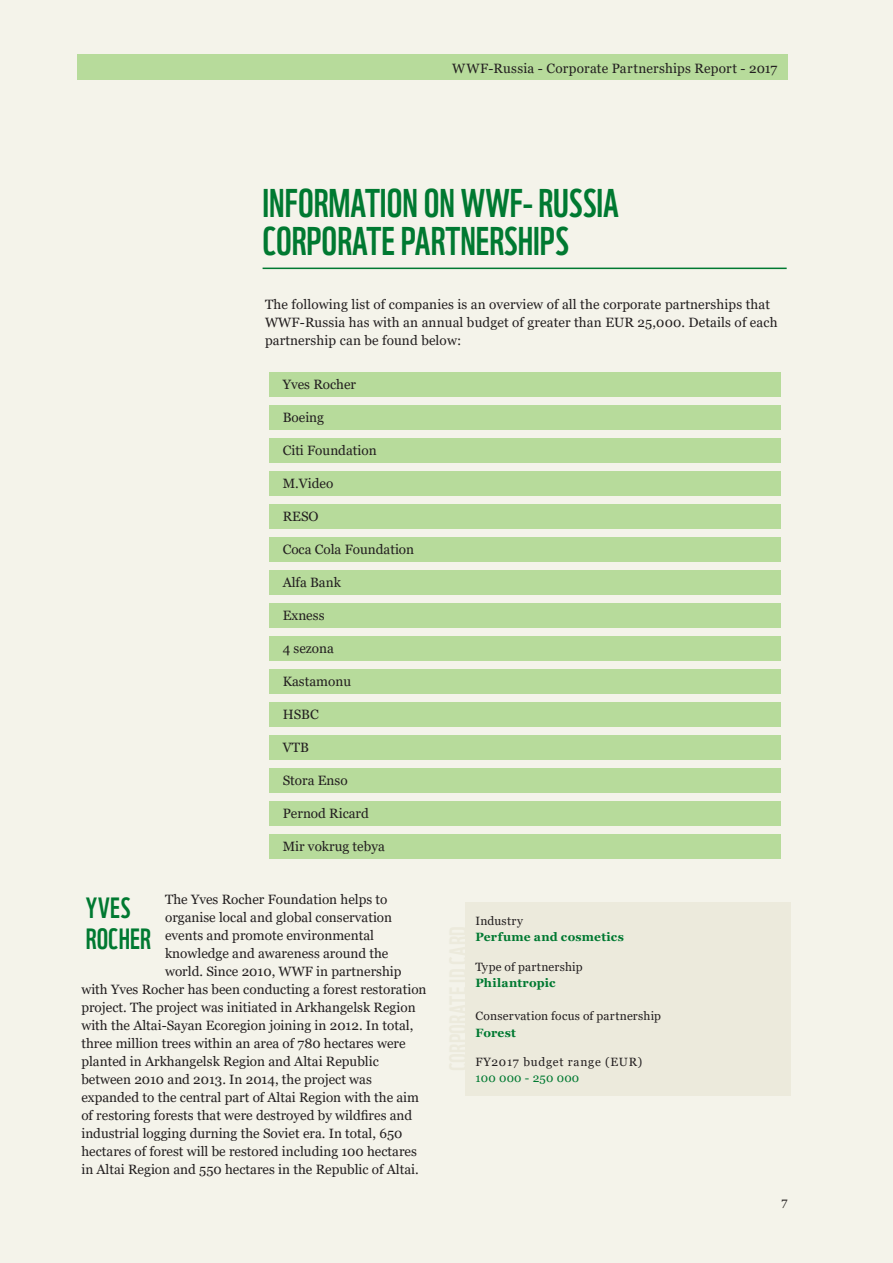
<style>
.page{position:relative;width:893px;height:1263px;background:#f4f3ea}
.page>*{position:absolute;margin:0;border:0;box-sizing:border-box;transform-origin:0 0}
.t1{font:39px/37.5px "WWF";color:#007931}
.t2{font:28.5px/31.5px "WWF";letter-spacing:.01em;color:#007931}
.t3{font:13.5px/18px "Georgia";color:#231f20}
.t4{font:13.5px "Georgia";letter-spacing:.02em;color:#231f20}
.t5{font:12px "Georgia";letter-spacing:.025em;color:#231f20}
.t6{font:700 12px "Georgia";letter-spacing:.02em;color:#007931}
.t7{font:12px "Georgia";letter-spacing:.06em;color:#231f20}
.t8{font:12px "Georgia";letter-spacing:.015em;color:#007931}
</style>
<div class="page">
<div style="left:269px;top:372px;width:511px;height:25px;background:#b7db9b"></div>
<div style="left:269px;top:405px;width:511px;height:25px;background:#b7db9b"></div>
<div style="left:269px;top:438px;width:511px;height:25px;background:#b7db9b"></div>
<div style="left:269px;top:471px;width:511px;height:25px;background:#b7db9b"></div>
<div style="left:269px;top:504px;width:511px;height:25px;background:#b7db9b"></div>
<div style="left:269px;top:537px;width:511px;height:25px;background:#b7db9b"></div>
<div style="left:269px;top:570px;width:511px;height:25px;background:#b7db9b"></div>
<div style="left:269px;top:603px;width:511px;height:25px;background:#b7db9b"></div>
<div style="left:269px;top:636px;width:511px;height:25px;background:#b7db9b"></div>
<div style="left:269px;top:669px;width:511px;height:25px;background:#b7db9b"></div>
<div style="left:269px;top:702px;width:511px;height:25px;background:#b7db9b"></div>
<div style="left:269px;top:735px;width:511px;height:25px;background:#b7db9b"></div>
<div style="left:269px;top:768px;width:511px;height:25px;background:#b7db9b"></div>
<div style="left:269px;top:801px;width:511px;height:25px;background:#b7db9b"></div>
<div style="left:269px;top:834px;width:511px;height:25px;background:#b7db9b"></div>
<hr style="left:263px;top:268px;width:524px;height:1px;background:#007931">
<div style="left:78px;top:54px;width:710px;height:26px;background:#b7db9b"></div>
<div style="left:465px;top:902px;width:325px;height:193px;background:#eceadc"></div>
<p class="t4" style="left:452px;top:60px;width:327px">WWF-Russia - Corporate Partnerships Report - 2017</p>
<h1 class="t1" style="left:263px;top:181px;width:358px">INFORMATION ON WWF- RUSSIA<br>CORPORATE PARTNERSHIPS</h1>
<p class="t3" style="left:265px;top:295px;width:514px">The following list of companies is an overview of all the corporate partnerships that<br>WWF-Russia has with an annual budget of greater than EUR 25,000. Details of each partnership can be found below:</p>
<p class="t3" style="left:283px;top:375px;width:75px">Yves Rocher</p>
<p class="t3" style="left:283px;top:408px;width:43px">Boeing</p>
<p class="t3" style="left:283px;top:441px;width:96px">Citi Foundation</p>
<p class="t3" style="left:283px;top:474px;width:52px">M.Video</p>
<p class="t3" style="left:283px;top:507px;width:37px">RESO</p>
<p class="t3" style="left:283px;top:540px;width:133px">Coca Cola Foundation</p>
<p class="t3" style="left:283px;top:573px;width:60px">Alfa Bank</p>
<p class="t3" style="left:283px;top:606px;width:43px">Exness</p>
<p class="t3" style="left:283px;top:639px;width:53px">4 sezona</p>
<p class="t3" style="left:283px;top:672px;width:70px">Kastamonu</p>
<p class="t3" style="left:283px;top:705px;width:38px">HSBC</p>
<p class="t3" style="left:283px;top:738px;width:28px">VTB</p>
<p class="t3" style="left:283px;top:771px;width:67px">Stora Enso</p>
<p class="t3" style="left:283px;top:804px;width:88px">Pernod Ricard</p>
<p class="t3" style="left:283px;top:837px;width:104px">Mir vokrug tebya</p>
<p class="t3" style="left:165px;top:890px;width:224px">The Yves Rocher Foundation helps to</p>
<p class="t3" style="left:165px;top:908px;width:229px">organise local and global conservation</p>
<p class="t3" style="left:165px;top:926px;width:211px">events and promote environmental</p>
<p class="t3" style="left:165px;top:944px;width:225px">knowledge and awareness around the</p>
<p class="t3" style="left:165px;top:962px;width:238px">world. Since 2010, WWF in partnership</p>
<p class="t3" style="left:81px;top:980px;width:347px">with Yves Rocher has been conducting a forest restoration</p>
<p class="t3" style="left:81px;top:998px;width:336px">project. The project was initiated in Arkhangelsk Region</p>
<p class="t3" style="left:81px;top:1016px;width:333px">with the Altai-Sayan Ecoregion joining in 2012. In total,</p>
<p class="t3" style="left:81px;top:1034px;width:326px">three million trees within an area of 780 hectares were</p>
<p class="t3" style="left:81px;top:1052px;width:299px">planted in Arkhangelsk Region and Altai Republic</p>
<p class="t3" style="left:81px;top:1070px;width:292px">between 2010 and 2013. In 2014, the project was</p>
<p class="t3" style="left:81px;top:1088px;width:339px">expanded to the central part of Altai Region with the aim</p>
<p class="t3" style="left:81px;top:1106px;width:332px">of restoring forests that were destroyed by wildfires and</p>
<p class="t3" style="left:81px;top:1124px;width:323px">industrial logging durning the Soviet era. In total, 650</p>
<p class="t3" style="left:81px;top:1142px;width:337px">hectares of forest will be restored including 100 hectares</p>
<p class="t3" style="left:81px;top:1160px;width:339px">in Altai Region and 550 hectares in the Republic of Altai.</p>
<h2 class="t2" style="left:86px;top:889px;width:67px">YVES<br>ROCHER</h2>
<p class="t5" style="left:475px;top:913px;width:49px">Industry</p>
<p class="t6" style="left:475px;top:929px;width:150px">Perfume and cosmetics</p>
<p class="t5" style="left:475px;top:959px;width:109px">Type of partnership</p>
<p class="t6" style="left:475px;top:975px;width:82px">Philantropic</p>
<p class="t5" style="left:475px;top:1008px;width:187px">Conservation focus of partnership</p>
<p class="t6" style="left:475px;top:1025px;width:42px">Forest</p>
<p class="t7" style="left:475px;top:1054px;width:168px">FY2017 budget range (EUR)</p>
<p class="t8" style="left:475px;top:1071px;width:105px">100 000 - 250 000</p>
<p class="t5" style="left:782px;top:1195px;width:8px">7</p>
</div>
